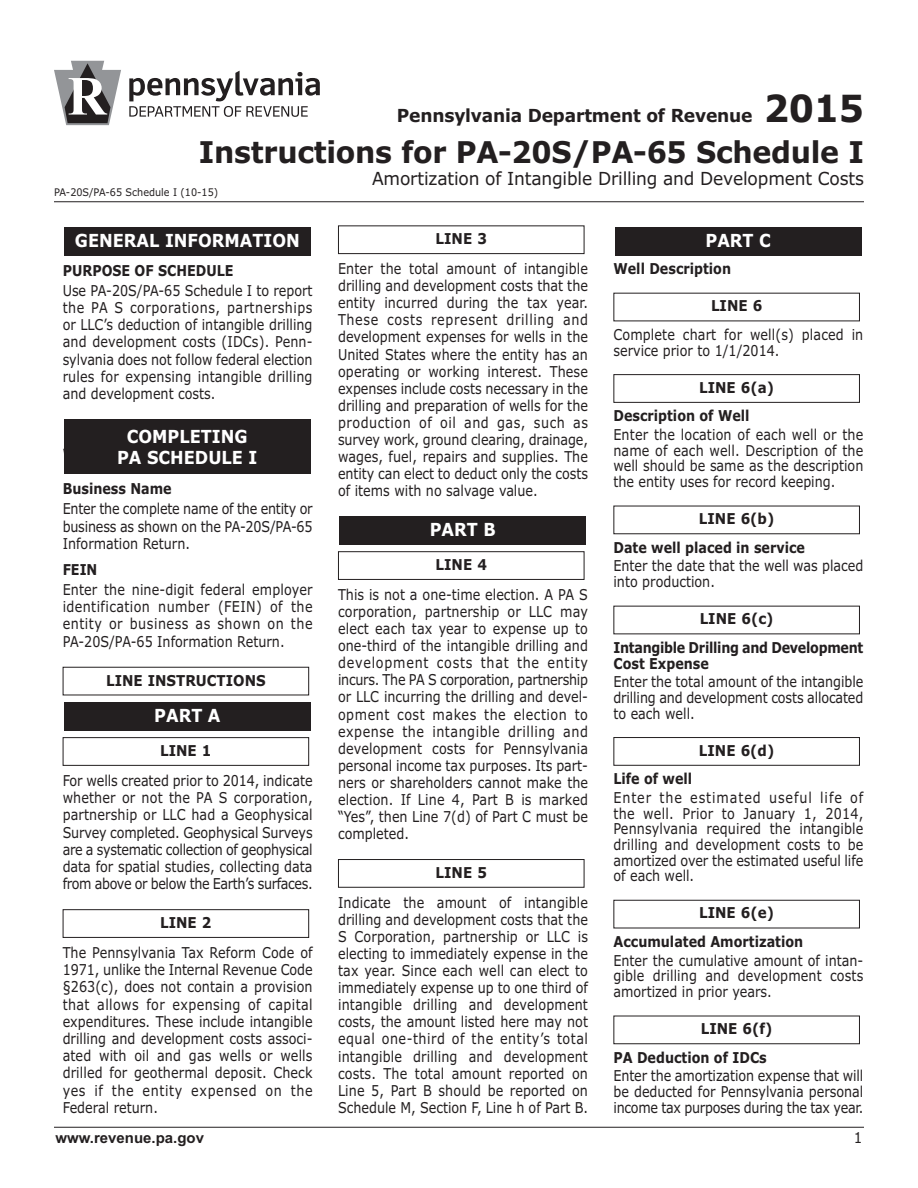
<style>
.page{position:relative;width:918px;height:1188px;background:#fff}
.page>*{position:absolute;margin:0;border:0;box-sizing:border-box;transform-origin:0 0}
.t1{font:700 30px "Verdana";letter-spacing:-.01em;color:#231f20;scale:.95 1}
.t2{font:700 18px/21px "Verdana";color:#fff;text-align:center;scale:.9 1}
.t3{font:18px "Verdana";letter-spacing:-.01em;color:#231f20;scale:.95 1}
.t4{font:700 18px "Verdana";letter-spacing:-.01em;color:#231f20;scale:.95 1}
.t5{font:15px/17.1px "Verdana";color:#231f20;text-align:justify;scale:.85 1}
.t6{font:700 15px "Verdana";color:#231f20;scale:.85 1}
.t7{font:700 15px "Verdana";color:#231f20;scale:.9 1}
.t8{font:700 15px/15.6px "Verdana";letter-spacing:-.02em;color:#231f20;scale:.85 1}
.t9{font:700 15px "Arial";color:#231f20}
.t10{font:15px "Verdana";color:#231f20;scale:.9 1}
.t11{font:10.5px "Verdana";color:#231f20;scale:.92 1}
.s1{font-size:37.5px}
</style>
<div class="page">
<hr style="left:54px;top:1127px;width:810px;height:1px;background:#231f20">
<hr style="left:54px;top:201px;width:810px;height:1px;background:#231f20">
<svg style="left:129px;top:71px;width:191px;height:46px"></svg>
<svg style="left:54px;top:61px;width:67px;height:64px"></svg>
<div style="left:64px;top:227px;width:247px;height:28px;background:#231f20"></div>
<div style="left:64px;top:420px;width:246px;height:54px;background:#231f20"></div>
<div style="left:63px;top:667px;width:246px;height:28px;border:1px solid #231f20"></div>
<div style="left:64px;top:702px;width:247px;height:29px;background:#231f20"></div>
<div style="left:63px;top:737px;width:246px;height:29px;border:1px solid #231f20"></div>
<div style="left:63px;top:909px;width:246px;height:29px;border:1px solid #231f20"></div>
<div style="left:338px;top:225px;width:246px;height:29px;border:1px solid #231f20"></div>
<div style="left:340px;top:516px;width:246px;height:29px;background:#231f20"></div>
<div style="left:338px;top:551px;width:246px;height:29px;border:1px solid #231f20"></div>
<div style="left:338px;top:859px;width:246px;height:29px;border:1px solid #231f20"></div>
<div style="left:615px;top:227px;width:246px;height:28px;background:#231f20"></div>
<div style="left:613px;top:374px;width:247px;height:29px;border:1px solid #231f20"></div>
<div style="left:613px;top:737px;width:247px;height:29px;border:1px solid #231f20"></div>
<div style="left:613px;top:900px;width:247px;height:28px;border:1px solid #231f20"></div>
<div style="left:613px;top:1016px;width:247px;height:28px;border:1px solid #231f20"></div>
<p class="t4" style="left:397px;top:109px;width:493px">Pennsylvania Department of Revenue <span class="s1">2015</span></p>
<h1 class="t1" style="left:199px;top:140px;width:702px">Instructions for PA-20S/PA-65 Schedule I</h1>
<p class="t3" style="left:372px;top:172px;width:519px">Amortization of Intangible Drilling and Development Costs</p>
<p class="t11" style="left:54px;top:188px;width:180px">PA-20S/PA-65 Schedule I (10-15)</p>
<p class="t2" style="left:75px;top:232px;width:251px">GENERAL INFORMATION</p>
<p class="t6" style="left:63px;top:264px;width:203px">PURPOSE OF SCHEDULE</p>
<p class="t5" style="left:63px;top:283px;width:296px">Use PA-20S/PA-65 Schedule I to report the PA S corporations, partnerships or LLC’s deduction of intangible drilling and development costs (IDCs). Penn&shy;sylvania does not follow federal election rules for expensing intangible drilling and development costs.</p>
<p class="t2" style="left:117px;top:427px;width:157px">COMPLETING<br>PA SCHEDULE I</p>
<p class="t6" style="left:63px;top:483px;width:130px">Business Name</p>
<p class="t5" style="left:63px;top:502px;width:296px">Enter the complete name of the entity or business as shown on the PA-20S/PA-65<br>Information Return.</p>
<p class="t6" style="left:63px;top:564px;width:42px">FEIN</p>
<p class="t5" style="left:63px;top:582px;width:296px">Enter the nine-digit federal employer identification number (FEIN) of the entity or business as shown on the PA-20S/PA-65 Information Return.</p>
<p class="t7" style="left:106px;top:675px;width:179px">LINE INSTRUCTIONS</p>
<p class="t2" style="left:154px;top:707px;width:75px">PART A</p>
<p class="t7" style="left:160px;top:744px;width:59px">LINE 1</p>
<p class="t5" style="left:63px;top:773px;width:296px">For wells created prior to 2014, indicate whether or not the PA S corporation, partnership or LLC had a Geophysical Survey completed. Geophysical Surveys are a systematic collection of geophysical data for spatial studies, collecting data from above or below the Earth’s surfaces.</p>
<p class="t7" style="left:160px;top:916px;width:59px">LINE 2</p>
<p class="t5" style="left:63px;top:945px;width:296px">The Pennsylvania Tax Reform Code of 1971, unlike the Internal Revenue Code §263(c), does not contain a provision that allows for expensing of capital expenditures. These include intangible drilling and development costs associ&shy;ated with oil and gas wells or wells drilled for geothermal deposit. Check yes if the entity expensed on the Federal return.</p>
<p class="t7" style="left:436px;top:233px;width:59px">LINE 3</p>
<p class="t5" style="left:338px;top:261px;width:296px">Enter the total amount of intangible drilling and development costs that the entity incurred during the tax year.<br>These costs represent drilling and development expenses for wells in the United States where the entity has an operating or working interest. These expenses include costs necessary in the drilling and preparation of wells for the production of oil and gas, such as survey work, ground clearing, drainage, wages, fuel, repairs and supplies. The entity can elect to deduct only the costs of items with no salvage value.</p>
<p class="t2" style="left:430px;top:521px;width:75px">PART B</p>
<p class="t7" style="left:436px;top:558px;width:59px">LINE 4</p>
<p class="t5" style="left:338px;top:587px;width:296px">This is not a one-time election. A PA S corporation, partnership or LLC may elect each tax year to expense up to one-third of the intangible drilling and development costs that the entity incurs. The PA S corporation, partnership or LLC incurring the drilling and devel&shy;opment cost makes the election to expense the intangible drilling and development costs for Pennsylvania personal income tax purposes. Its part&shy;ners or shareholders cannot make the election. If Line 4, Part B is marked “Yes”, then Line 7(d) of Part C must be completed.</p>
<p class="t7" style="left:436px;top:866px;width:59px">LINE 5</p>
<p class="t5" style="left:338px;top:895px;width:296px">Indicate the amount of intangible drilling and development costs that the S Corporation, partnership or LLC is electing to immediately expense in the tax year. Since each well can elect to immediately expense up to one third of intangible drilling and development costs, the amount listed here may not equal one-third of the entity’s total intangible drilling and development costs. The total amount reported on Line 5, Part B should be reported on Schedule M, Section F, Line h of Part B.</p>
<p class="t2" style="left:705px;top:232px;width:74px">PART C</p>
<p class="t6" style="left:613px;top:263px;width:140px">Well Description</p>
<p class="t7" style="left:711px;top:300px;width:59px">LINE 6</p>
<p class="t5" style="left:613px;top:328px;width:296px;line-height:15.6px">Complete chart for well(s) placed in service prior to 1/1/2014.</p>
<p class="t7" style="left:699px;top:381px;width:85px">LINE 6(a)</p>
<p class="t6" style="left:613px;top:410px;width:162px">Description of Well</p>
<p class="t5" style="left:613px;top:428px;width:296px;line-height:15.6px">Enter the location of each well or the name of each well. Description of the well should be same as the description the entity uses for record keeping.</p>
<p class="t7" style="left:699px;top:513px;width:85px">LINE 6(b)</p>
<p class="t6" style="left:613px;top:541px;width:227px">Date well placed in service</p>
<p class="t5" style="left:613px;top:560px;width:296px;line-height:15.6px">Enter the date that the well was placed into production.</p>
<p class="t7" style="left:700px;top:613px;width:84px">LINE 6(c)</p>
<p class="t8" style="left:613px;top:641px;width:295px">Intangible Drilling and Development<br>Cost Expense</p>
<p class="t5" style="left:613px;top:675px;width:296px;line-height:15.6px">Enter the total amount of the intangible drilling and development costs allocated to each well.</p>
<p class="t7" style="left:699px;top:744px;width:85px">LINE 6(d)</p>
<p class="t6" style="left:613px;top:773px;width:94px">Life of well</p>
<p class="t5" style="left:613px;top:791px;width:296px;line-height:15.6px">Enter the estimated useful life of the well. Prior to January 1, 2014, Pennsylvania required the intangible drilling and development costs to be amortized over the estimated useful life of each well.</p>
<p class="t7" style="left:699px;top:907px;width:85px">LINE 6(e)</p>
<p class="t6" style="left:613px;top:936px;width:225px">Accumulated Amortization</p>
<p class="t5" style="left:613px;top:954px;width:296px;line-height:15.6px">Enter the cumulative amount of intan&shy;gible drilling and development costs amortized in prior years.</p>
<p class="t7" style="left:701px;top:1023px;width:81px">LINE 6(f)</p>
<p class="t6" style="left:613px;top:1051px;width:182px">PA Deduction of IDCs</p>
<p class="t5" style="left:613px;top:1070px;width:296px;line-height:15.6px">Enter the amortization expense that will be deducted for Pennsylvania personal income tax purposes during the tax year.</p>
<p class="t9" style="left:55px;top:1129px;width:150px">www.revenue.pa.gov</p>
<p class="t10" style="left:854px;top:1132px;width:11px">1</p>
</div>
